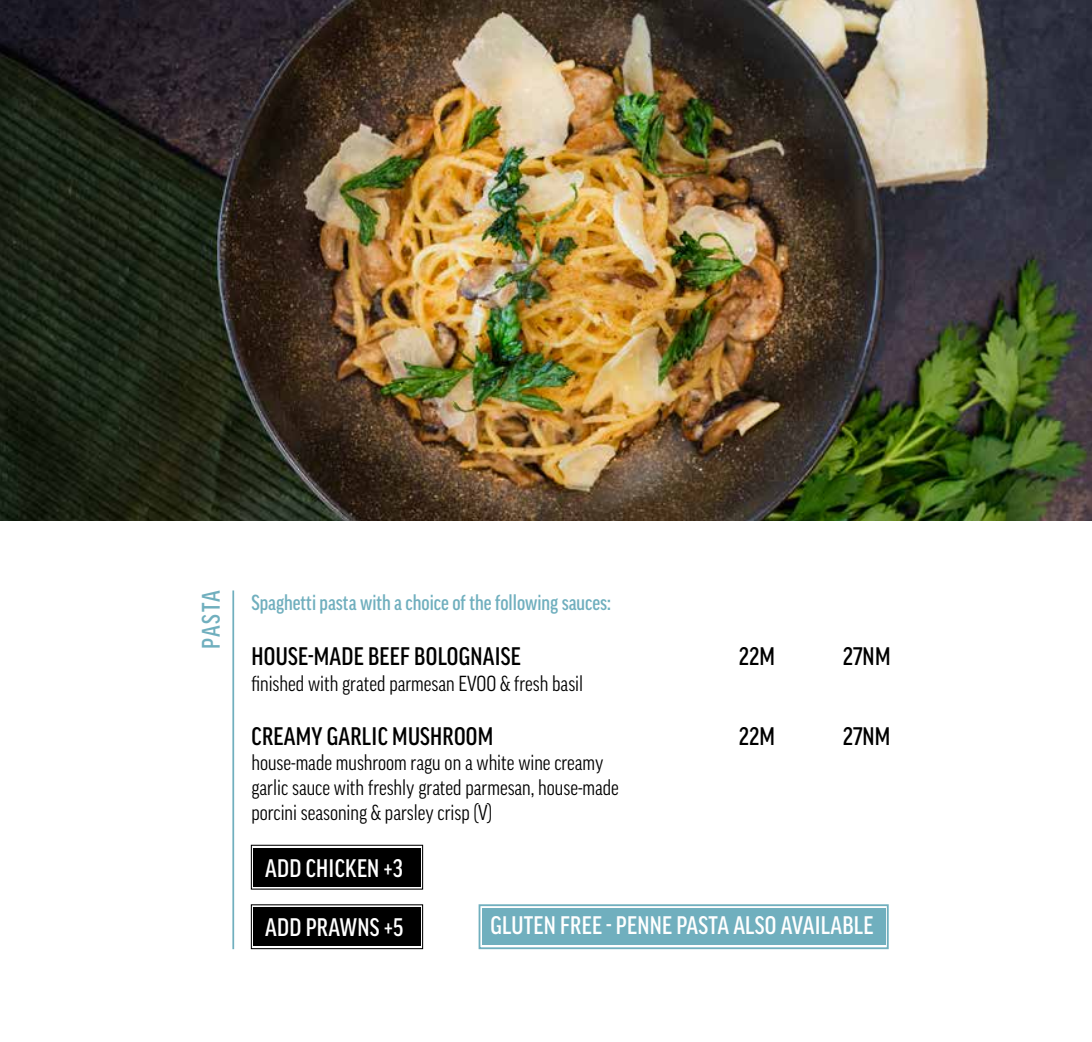
<style>
.page{position:relative;width:1092px;height:1042px;background:#fff}
.page>*{position:absolute;margin:0;border:0;box-sizing:border-box;transform-origin:0 0}
.t1{font:500 condensed 24.5px "Good Pro";letter-spacing:.01em;color:#000}
.t2{font:500 condensed 24.5px "Good Pro";letter-spacing:.01em;color:#fff}
.t3{font:500 condensed 24.5px "Good Pro";letter-spacing:.05em;color:#70afbe}
.t4{font:condensed 21px/25.2px "Good Pro";color:#000}
.t5{font:500 condensed 21px "Good Pro";color:#70afbe}
</style>
<div class="page">
<img style="left:0;top:0;width:1091px;height:521px">
<hr style="left:232px;top:590px;width:2px;height:359px;background:#70afbe">
<div style="left:482px;top:908px;width:403px;height:37px;background:#70afbe"></div>
<div style="left:478px;top:904px;width:410px;height:45px;border:2px solid #70afbe"></div>
<div style="left:253px;top:848px;width:167px;height:38px;background:#000"></div>
<div style="left:251px;top:845px;width:172px;height:44px;border:1px solid #000"></div>
<div style="left:253px;top:907px;width:167px;height:39px;background:#000"></div>
<div style="left:251px;top:904px;width:172px;height:45px;border:1px solid #000"></div>
<p class="t3" style="left:197px;top:649px;width:60px;rotate:-90deg">PASTA</p>
<p class="t5" style="left:251px;top:591px;width:361px">Spaghetti pasta with a choice of the following sauces:</p>
<p class="t1" style="left:251px;top:642px;width:271px">HOUSE-MADE BEEF BOLOGNAISE</p>
<p class="t1" style="left:738px;top:642px;width:38px">22M</p>
<p class="t1" style="left:842px;top:642px;width:49px">27NM</p>
<p class="t4" style="left:251px;top:670px;width:333px">finished with grated parmesan EVOO &amp; fresh basil</p>
<p class="t1" style="left:251px;top:722px;width:243px">CREAMY GARLIC MUSHROOM</p>
<p class="t1" style="left:738px;top:722px;width:38px">22M</p>
<p class="t1" style="left:842px;top:722px;width:49px">27NM</p>
<p class="t4" style="left:251px;top:750px;width:369px">house-made mushroom ragu on a white wine creamy garlic sauce with freshly grated parmesan, house-made porcini seasoning &amp; parsley crisp (V)</p>
<p class="t2" style="left:265px;top:854px;width:139px">ADD CHICKEN +3</p>
<p class="t2" style="left:265px;top:914px;width:139px">ADD PRAWNS +5</p>
<p class="t2" style="left:490px;top:912px;width:384px">GLUTEN FREE - PENNE PASTA ALSO AVAILABLE</p>
</div>
